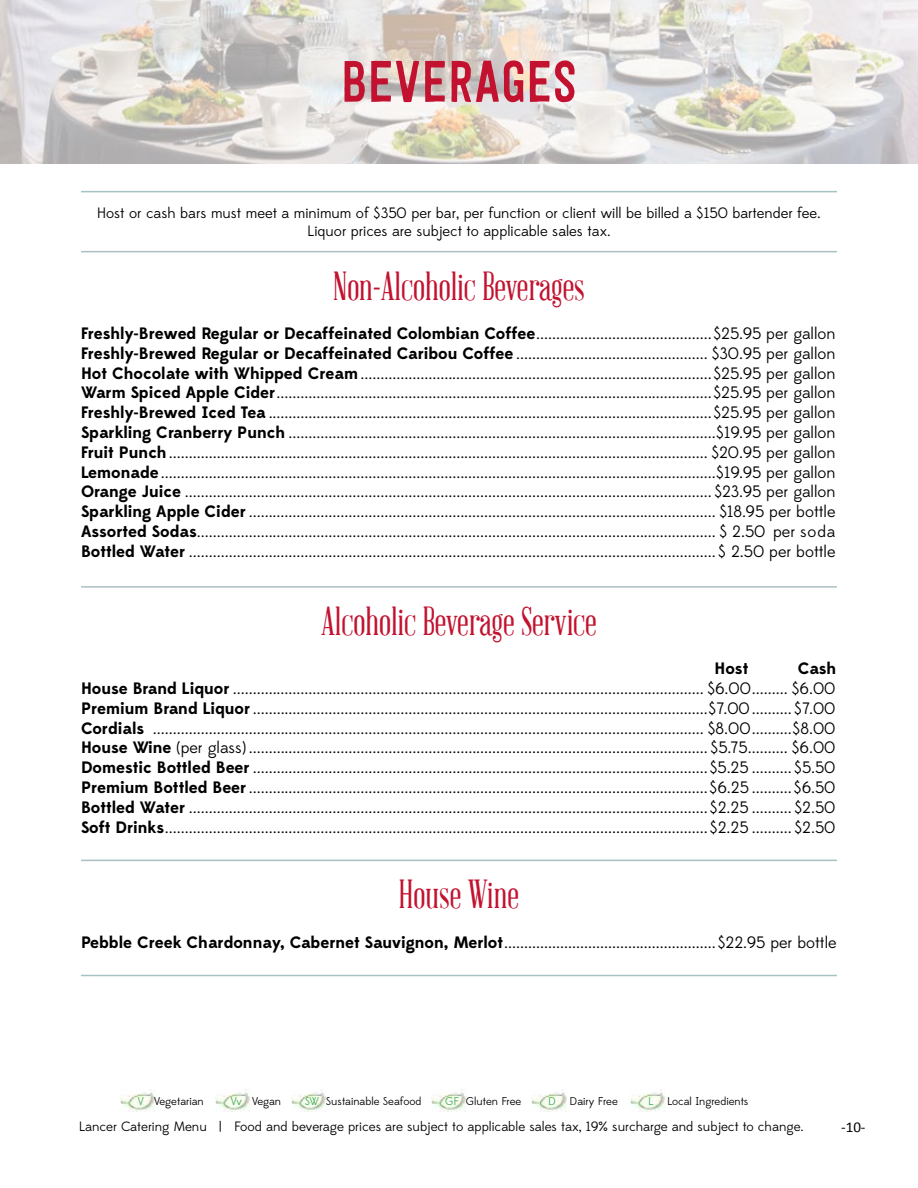
<style>
.page{position:relative;width:918px;height:1188px;background:#fff}
.page>*{position:absolute;margin:0;border:0;box-sizing:border-box;transform-origin:0 0}
.t1{font:59.4px "Festivo Letters No 19";color:#c2122f;scale:.91 1}
.t2{font:39.6px "Abraham Lincoln";color:#c2122f;scale:.91 1}
.t3{font:16.5px/19.8px "Edmondsans";color:#000;text-align:justify}
.t4{font:700 16.5px "Edmondsans";color:#000}
.t5{font:15px/18px "Edmondsans";color:#000;text-align:center}
.t6{font:15px "Calibri";color:#000}
.t7{font:13.5px "Edmondsans";color:#000}
.t8{font:11.25px "Edmondsans";color:#000}
.s1{font-weight:700}
.s2{color:#41ad49}
</style>
<div class="page">
<img style="left:120px;top:1092px;width:35px;height:20px">
<img style="left:216px;top:1092px;width:34px;height:20px">
<img style="left:291px;top:1092px;width:35px;height:20px">
<img style="left:432px;top:1092px;width:34px;height:20px">
<img style="left:532px;top:1092px;width:35px;height:20px">
<img style="left:630px;top:1092px;width:35px;height:20px">
<img style="left:0;top:0;width:918px;height:164px">
<hr style="left:81px;top:586px;width:756px;height:2px;background:#a8c1c2">
<hr style="left:81px;top:860px;width:756px;height:1px;background:#a8c1c2">
<hr style="left:81px;top:975px;width:756px;height:1px;background:#a8c1c2">
<hr style="left:81px;top:251px;width:756px;height:1px;background:#a8c1c2">
<hr style="left:81px;top:191px;width:756px;height:1px;background:#a8c1c2">
<h1 class="t1" style="left:341px;top:46px;width:262px">BEVERAGES</h1>
<p class="t5" style="left:97px;top:205px;width:725px">Host or cash bars must meet a minimum of $350 per bar, per function or client will be billed a $150 bartender fee.<br>Liquor prices are subject to applicable sales tax.</p>
<h2 class="t2" style="left:333px;top:265px;width:278px">Non-Alcoholic Beverages</h2>
<p class="t3" style="left:81px;top:324px;width:756px"><span class="s1">Freshly-Brewed Regular or Decaffeinated Colombian Coffee</span>............................................$25.95 per gallon <span class="s1">Freshly-Brewed Regular or Decaffeinated Caribou Coffee</span> ................................................ $30.95 per gallon <span class="s1">Hot Chocolate with Whipped Cream</span> ........................................................................................$25.95 per gallon <span class="s1">Warm Spiced Apple Cider</span>.............................................................................................................$25.95 per gallon <span class="s1">Freshly-Brewed Iced Tea</span> ...............................................................................................................$25.95 per gallon <span class="s1">Sparkling Cranberry Punch</span> ...........................................................................................................$19.95 per gallon <span class="s1">Fruit Punch</span>....................................................................................................................................... $20.95 per gallon <span class="s1">Lemonade</span>...........................................................................................................................................$19.95 per gallon <span class="s1">Orange Juice</span> .................................................................................................................................... $23.95 per gallon <span class="s1">Sparkling Apple Cider</span> ..................................................................................................................... $18.95 per bottle <span class="s1">Assorted Sodas</span>.................................................................................................................................. $ 2.50 per soda <span class="s1">Bottled Water</span> .................................................................................................................................... $ 2.50 per bottle</p>
<h2 class="t2" style="left:321px;top:600px;width:304px">Alcoholic Beverage Service</h2>
<p class="t3" style="left:81px;top:659px;width:757px;text-indent:717px"><span class="s1">Cash House Brand Liquor</span> ...................................................................................................................... $6.00......... $6.00<br><span class="s1">Premium Brand Liquor</span>..................................................................................................................$7.00.......... $7.00<br><span class="s1">Cordials</span> .......................................................................................................................................... $8.00..........$8.00<br><span class="s1">House Wine</span> (per glass) ................................................................................................................... $5.75.......... $6.00<br><span class="s1">Domestic Bottled Beer</span> ..................................................................................................................$5.25 .......... $5.50<br><span class="s1">Premium Bottled Beer</span>...................................................................................................................$6.25 ..........$6.50<br><span class="s1">Bottled Water</span> ..................................................................................................................................$2.25 .......... $2.50<br><span class="s1">Soft Drinks</span>........................................................................................................................................$2.25 .......... $2.50</p>
<p class="t4" style="left:715px;top:658px;width:35px">Host</p>
<h2 class="t2" style="left:399px;top:874px;width:133px">House Wine</h2>
<p class="t3" style="left:81px;top:933px;width:757px"><span class="s1">Pebble Creek Chardonnay, Cabernet Sauvignon, Merlot</span>.....................................................$22.95 per bottle</p>
<p class="t8" style="left:138px;top:1095px;width:67px"><span class="s2">V</span> Vegetarian</p>
<p class="t8" style="left:231px;top:1095px;width:52px"><span class="s2">Vv</span> Vegan</p>
<p class="t8" style="left:305px;top:1095px;width:118px"><span class="s2">SW</span> Sustainable Seafood</p>
<p class="t8" style="left:445px;top:1095px;width:78px"><span class="s2">GF</span> Gluten Free</p>
<p class="t8" style="left:548px;top:1095px;width:71px"><span class="s2">D</span> Dairy Free</p>
<p class="t8" style="left:648px;top:1095px;width:102px"><span class="s2">L</span> Local Ingredients</p>
<p class="t7" style="left:79px;top:1119px;width:727px">Lancer Catering Menu | Food and beverage prices are subject to applicable sales tax, 19% surcharge and subject to change.</p>
<p class="t6" style="left:841px;top:1117px;width:26px">-10-</p>
</div>
